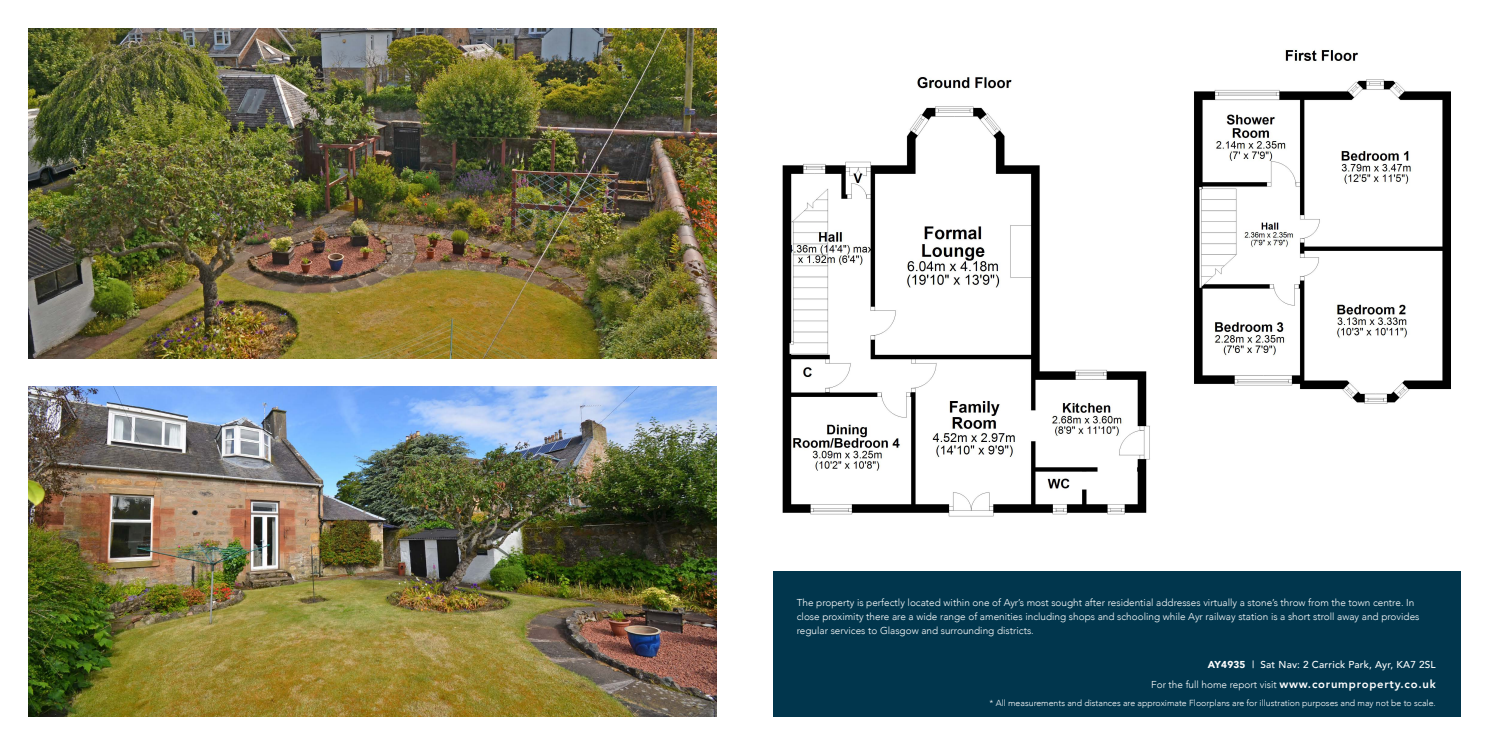
<style>
.page{position:relative;width:1489px;height:745px;background:#fff}
.page>*{position:absolute;margin:0;border:0;box-sizing:border-box;transform-origin:0 0}
.t1{font:300 10px/13.8px "Avenir";color:#fff}
.t2{font:500 10px/20px "Avenir";letter-spacing:.02em;color:#fff;text-align:right}
.t3{font:300 8.75px "Avenir";color:#fff}
.s1{font-weight:900}
.s2{font-weight:300}
.s3{font-weight:800;font-size:11.25px}
</style>
<div class="page">
<div style="left:772px;top:570px;width:688px;height:146px;background:#01364d"></div>
<img style="left:782px;top:49px;width:669px;height:468px">
<img style="left:28px;top:386px;width:688px;height:330px">
<img style="left:28px;top:28px;width:688px;height:330px">
<p class="t1" style="left:796px;top:595px;width:624px">The property is perfectly located within one of Ayr’s most sought after residential addresses virtually a stone’s throw from the town centre. In close proximity there are a wide range of amenities including shops and schooling while Ayr railway station is a short stroll away and provides regular services to Glasgow and surrounding districts.</p>
<p class="t2" style="left:1151px;top:653px;width:286px"><span class="s1">AY4935</span> | Sat Nav: 2 Carrick Park, Ayr, KA7 2SL<br><span class="s2">For the full home report visit</span> <span class="s3">www.corumproperty.co.uk</span></p>
<p class="t3" style="left:989px;top:697px;width:448px">* All measurements and distances are approximate Floorplans are for illustration purposes and may not be to scale.</p>
</div>
